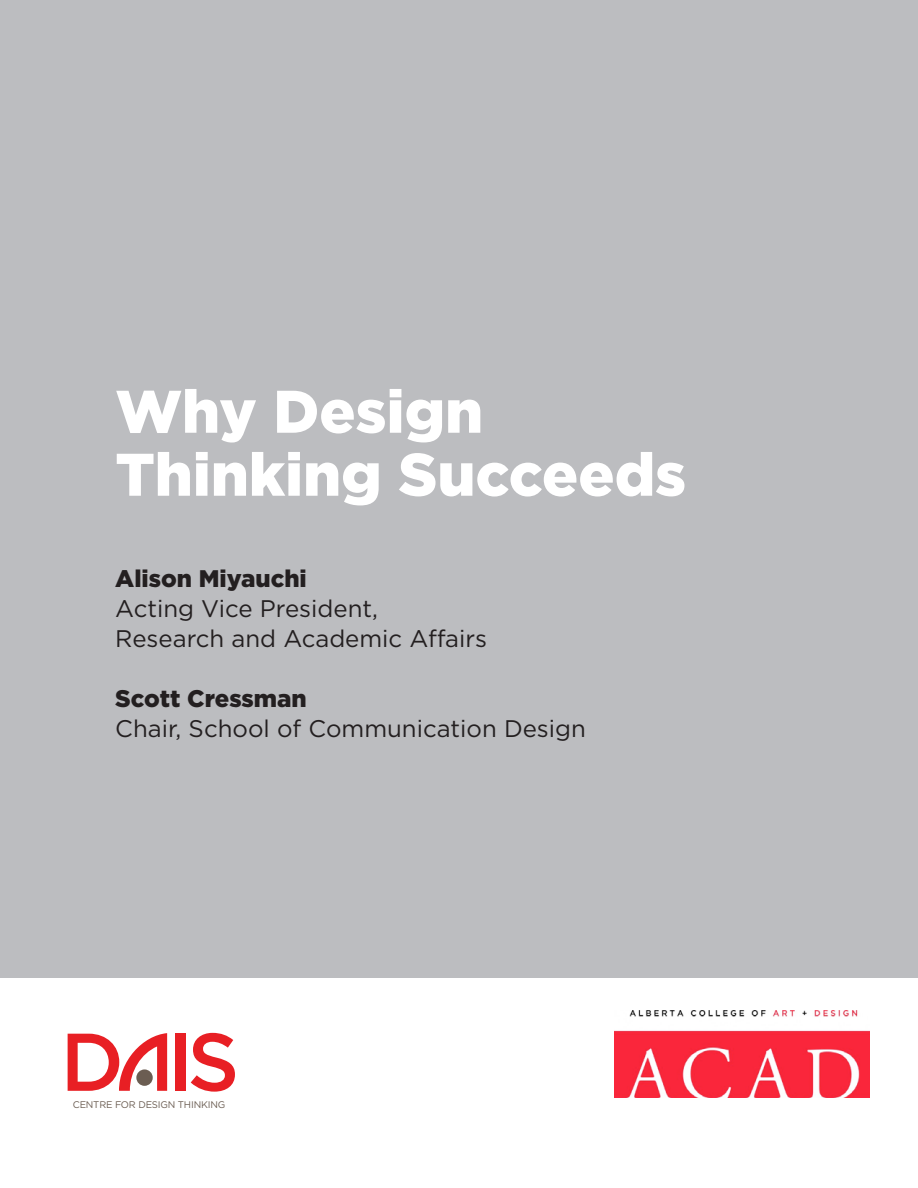
<style>
.page{position:relative;width:918px;height:1188px;background:#fff}
.page>*{position:absolute;margin:0;border:0;box-sizing:border-box;transform-origin:0 0}
.t1{font:900 60px "Gotham";color:#fff}
.t2{font:24px/30px "Gotham";color:#231f20}
.t3{font:9.6px "Gotham";letter-spacing:-.02em;color:#6b5d52}
.s1{font-weight:900}
</style>
<div class="page">
<div style="left:0;top:0;width:918px;height:1145px;background:#bcbdc0"></div>
<div style="left:0;top:979px;width:918px;height:209px;background:#fff"></div>
<img style="left:614px;top:1010px;width:256px;height:88px">
<div style="left:175px;top:1034px;width:10px;height:57px;background:#e81f24"></div>
<svg style="left:191px;top:1033px;width:44px;height:59px"></svg>
<svg style="left:68px;top:1033px;width:99px;height:58px"></svg>
<p class="t1" style="left:115px;top:370px;width:369px">Why Design</p>
<p class="t1" style="left:115px;top:433px;width:572px">Thinking Succeeds</p>
<p class="t2" style="left:115px;top:563px;width:264px"><span class="s1">Alison Miyauchi<br></span>Acting Vice President,</p>
<p class="t2" style="left:115px;top:623px;width:373px">Research and Academic Affairs</p>
<p class="t2" style="left:115px;top:683px;width:472px"><span class="s1">Scott Cressman<br></span>Chair, School of Communication Design</p>
<p class="t3" style="left:73px;top:1099px;width:154px">CENTRE FOR DESIGN THINKING</p>
</div>
